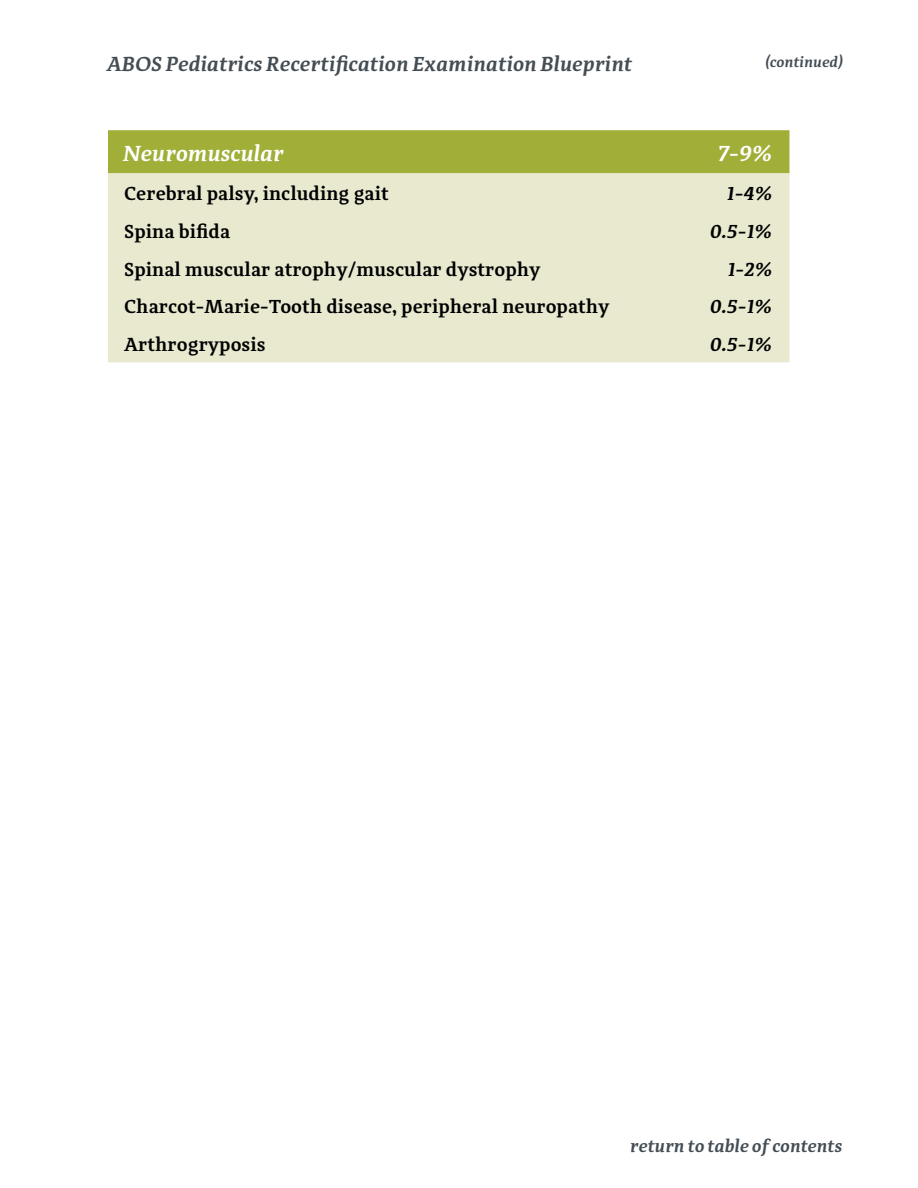
<style>
.page{position:relative;width:918px;height:1188px;background:#fff}
.page>*{position:absolute;margin:0;border:0;box-sizing:border-box;transform-origin:0 0}
.t1{font:italic 600 22.5px "Adagio Serif";color:#fff}
.t2{font:italic 600 21px "Adagio Serif";color:#444d54}
.t3{font:600 19.5px "Adagio Serif";color:#000}
.t4{font:italic 600 19.5px "Adagio Serif";color:#000}
.t5{font:italic 600 18px "Adagio Serif";color:#444d54}
.t6{font:italic 600 15px "Adagio Serif";color:#444d54}
</style>
<div class="page">
<div style="left:108px;top:130px;width:681px;height:43px;background:#a1af39"></div>
<div style="left:108px;top:173px;width:681px;height:189px;background:#e8e9cf"></div>
<p class="t2" style="left:108px;top:51px;width:527px">ABOS Pediatrics Recertification Examination Blueprint</p>
<p class="t6" style="left:766px;top:52px;width:79px">(continued)</p>
<p class="t1" style="left:124px;top:139px;width:163px">Neuromuscular</p>
<p class="t1" style="left:719px;top:139px;width:56px">7-9%</p>
<p class="t3" style="left:124px;top:181px;width:266px">Cerebral palsy, including gait</p>
<p class="t4" style="left:728px;top:181px;width:47px">1-4%</p>
<p class="t3" style="left:124px;top:219px;width:107px">Spina bifida</p>
<p class="t4" style="left:711px;top:219px;width:63px">0.5-1%</p>
<p class="t3" style="left:124px;top:256px;width:418px">Spinal muscular atrophy/muscular dystrophy</p>
<p class="t4" style="left:728px;top:257px;width:46px">1-2%</p>
<p class="t3" style="left:124px;top:294px;width:487px">Charcot-Marie-Tooth disease, peripheral neuropathy</p>
<p class="t4" style="left:711px;top:295px;width:63px">0.5-1%</p>
<p class="t3" style="left:124px;top:332px;width:143px">Arthrogryposis</p>
<p class="t4" style="left:711px;top:332px;width:63px">0.5-1%</p>
<p class="t5" style="left:631px;top:1135px;width:214px">return to table of contents</p>
</div>
